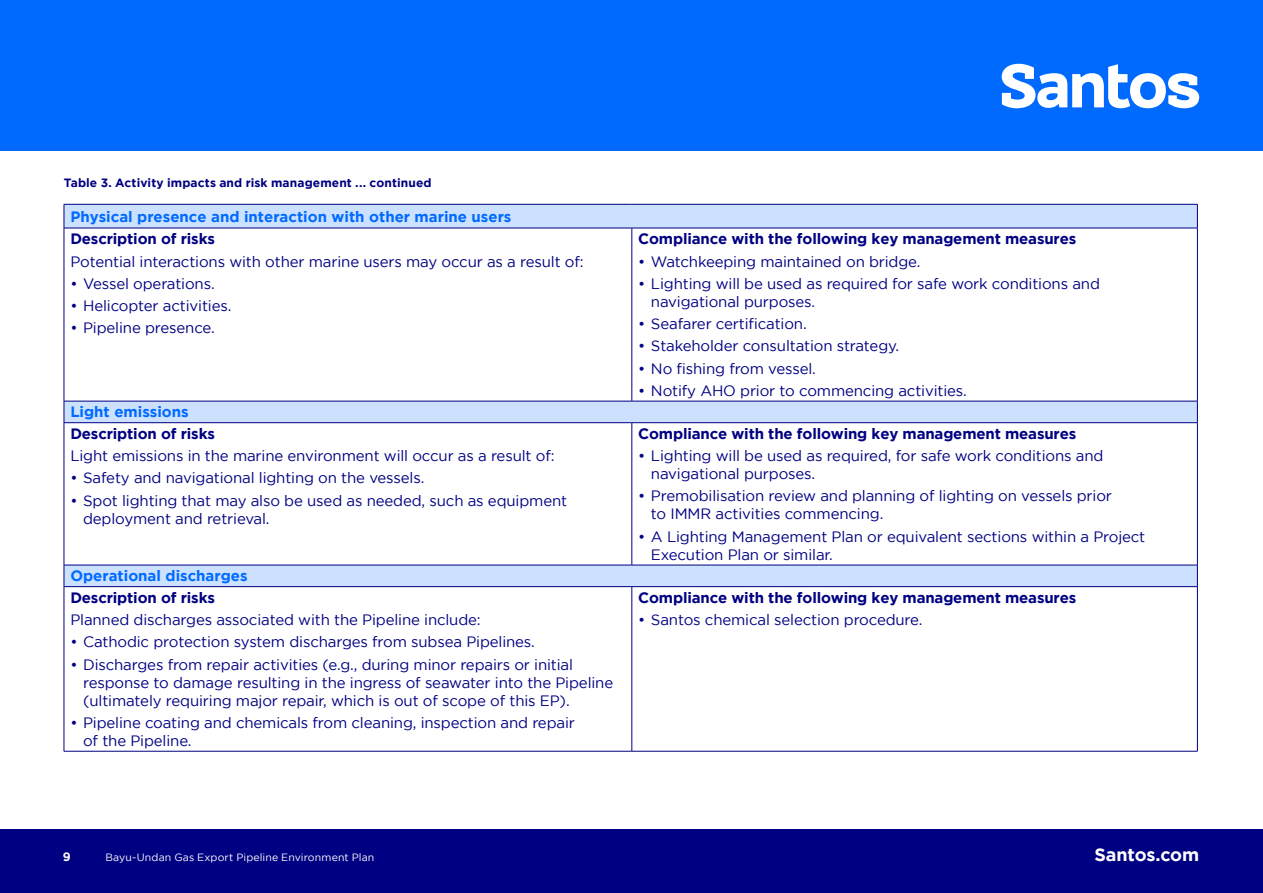
<style>
.page{position:relative;width:1263px;height:893px;background:#fff}
.page>*{position:absolute;margin:0;border:0;box-sizing:border-box;transform-origin:0 0}
.t1{font:700 18px "Gotham";letter-spacing:-.01em;color:#fff}
.t2{font:15px/18px "Gotham";letter-spacing:-.01em;color:#000082}
.t3{font:700 15px "Gotham";letter-spacing:-.01em;color:#000082}
.t4{font:700 15px "Gotham";color:#006aff}
.t5{font:700 12px "Gotham";letter-spacing:.01em;color:#000082}
.t6{font:700 12px "Gotham";color:#fff}
.t7{font:10.5px "Gotham";letter-spacing:.015em;color:#fff}
</style>
<div class="page">
<div style="left:0;top:0;width:1263px;height:151px;background:#006aff"></div>
<svg style="left:1002px;top:64px;width:197px;height:44px"></svg>
<div style="left:0;top:829px;width:1263px;height:64px;background:#000082"></div>
<svg style="left:65px;top:205px;width:1132px;height:381px"></svg>
<hr style="left:64px;top:204px;width:568px;height:1px;background:#000082">
<svg style="left:64px;top:204px;width:1px;height:24px"></svg>
<hr style="left:632px;top:204px;width:565px;height:1px;background:#000082">
<svg style="left:1197px;top:204px;width:1px;height:24px"></svg>
<hr style="left:64px;top:228px;width:568px;height:1px;background:#000082">
<hr style="left:64px;top:228px;width:1px;height:173px;background:#000082">
<hr style="left:632px;top:228px;width:565px;height:1px;background:#000082">
<hr style="left:632px;top:228px;width:1px;height:173px;background:#000082">
<hr style="left:1197px;top:228px;width:1px;height:173px;background:#000082">
<hr style="left:64px;top:401px;width:568px;height:1px;background:#000082">
<svg style="left:64px;top:401px;width:1px;height:21px"></svg>
<hr style="left:632px;top:401px;width:565px;height:1px;background:#000082">
<svg style="left:1197px;top:401px;width:1px;height:21px"></svg>
<hr style="left:64px;top:422px;width:568px;height:1px;background:#000082">
<hr style="left:64px;top:423px;width:1px;height:142px;background:#000082">
<hr style="left:632px;top:422px;width:565px;height:1px;background:#000082">
<hr style="left:632px;top:423px;width:1px;height:142px;background:#000082">
<hr style="left:1197px;top:423px;width:1px;height:142px;background:#000082">
<hr style="left:64px;top:565px;width:568px;height:1px;background:#000082">
<svg style="left:64px;top:565px;width:1px;height:21px"></svg>
<hr style="left:632px;top:565px;width:565px;height:1px;background:#000082">
<svg style="left:1197px;top:565px;width:1px;height:21px"></svg>
<hr style="left:64px;top:586px;width:568px;height:1px;background:#000082">
<hr style="left:64px;top:587px;width:1px;height:164px;background:#000082">
<hr style="left:632px;top:586px;width:565px;height:1px;background:#000082">
<hr style="left:632px;top:587px;width:1px;height:164px;background:#000082">
<hr style="left:1197px;top:587px;width:1px;height:164px;background:#000082">
<hr style="left:64px;top:751px;width:568px;height:1px;background:#000082">
<hr style="left:632px;top:751px;width:565px;height:1px;background:#000082">
<p class="t5" style="left:64px;top:178px;width:369px">Table 3. Activity impacts and risk management ... continued</p>
<p class="t4" style="left:70px;top:210px;width:443px">Physical presence and interaction with other marine users</p>
<p class="t3" style="left:70px;top:232px;width:146px">Description of risks</p>
<p class="t2" style="left:70px;top:253px;width:515px">Potential interactions with other marine users may occur as a result of:</p>
<p class="t2" style="left:70px;top:275px;width:146px">• Vessel operations.</p>
<p class="t2" style="left:70px;top:297px;width:163px">• Helicopter activities.</p>
<p class="t2" style="left:70px;top:319px;width:146px">• Pipeline presence.</p>
<p class="t4" style="left:70px;top:405px;width:120px">Light emissions</p>
<p class="t3" style="left:70px;top:427px;width:146px">Description of risks</p>
<p class="t2" style="left:70px;top:447px;width:486px">Light emissions in the marine environment will occur as a result of:</p>
<p class="t2" style="left:70px;top:470px;width:355px">• Safety and navigational lighting on the vessels.</p>
<p class="t2" style="left:83px;top:492px;width:486px;text-indent:-13px">• Spot lighting that may also be used as needed, such as equipment deployment and retrieval.</p>
<p class="t4" style="left:70px;top:569px;width:179px">Operational discharges</p>
<p class="t3" style="left:70px;top:591px;width:146px">Description of risks</p>
<p class="t2" style="left:70px;top:611px;width:412px">Planned discharges associated with the Pipeline include:</p>
<p class="t2" style="left:70px;top:634px;width:466px">• Cathodic protection system discharges from subsea Pipelines.</p>
<p class="t2" style="left:83px;top:656px;width:532px;text-indent:-13px">• Discharges from repair activities (e.g., during minor repairs or initial response to damage resulting in the ingress of seawater into the Pipeline (ultimately requiring major repair, which is out of scope of this EP).</p>
<p class="t2" style="left:83px;top:714px;width:493px;text-indent:-13px">• Pipeline coating and chemicals from cleaning, inspection and repair of the Pipeline.</p>
<p class="t3" style="left:638px;top:232px;width:440px">Compliance with the following key management measures</p>
<p class="t2" style="left:638px;top:253px;width:284px">• Watchkeeping maintained on bridge.</p>
<p class="t2" style="left:651px;top:275px;width:450px;text-indent:-13px">• Lighting will be used as required for safe work conditions and navigational purposes.</p>
<p class="t2" style="left:638px;top:315px;width:170px">• Seafarer certi昀椀cation.</p>
<p class="t2" style="left:638px;top:337px;width:263px">• Stakeholder consultation strategy.</p>
<p class="t2" style="left:638px;top:360px;width:179px">• No 昀椀shing from vessel.</p>
<p class="t2" style="left:638px;top:382px;width:330px">• Notify AHO prior to commencing activities.</p>
<p class="t3" style="left:638px;top:427px;width:440px">Compliance with the following key management measures</p>
<p class="t2" style="left:651px;top:447px;width:454px;text-indent:-13px">• Lighting will be used as required, for safe work conditions and navigational purposes.</p>
<p class="t2" style="left:651px;top:488px;width:462px;text-indent:-13px">• Premobilisation review and planning of lighting on vessels prior to IMMR activities commencing.</p>
<p class="t2" style="left:651px;top:528px;width:496px;text-indent:-13px">• A Lighting Management Plan or equivalent sections within a Project<br>Execution Plan or similar.</p>
<p class="t3" style="left:638px;top:591px;width:440px">Compliance with the following key management measures</p>
<p class="t2" style="left:638px;top:611px;width:286px">• Santos chemical selection procedure.</p>
<p class="t6" style="left:63px;top:851px;width:9px">9</p>
<p class="t7" style="left:105px;top:853px;width:271px">Bayu-Undan Gas Export Pipeline Environment Plan</p>
<p class="t1" style="left:1094px;top:847px;width:106px">Santos.com</p>
</div>
